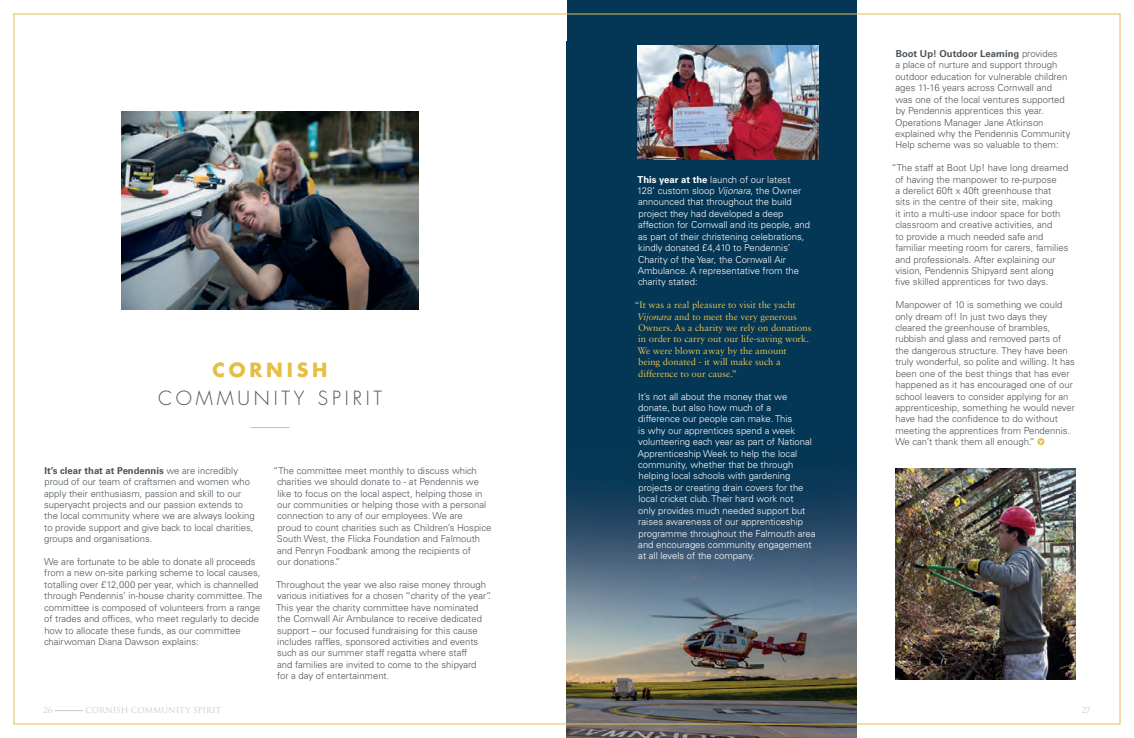
<style>
.page{position:relative;width:1134px;height:738px;background:#fff}
.page>*{position:absolute;margin:0;border:0;box-sizing:border-box;transform-origin:0 0}
.t1{font:300 19px "Futura Std";letter-spacing:.2em;color:#4d545a}
.t2{font:700 19px "Futura Std";letter-spacing:.2em;color:#e5be43}
.t3{font:300 9.5px/11.4px "Univers LT Std";color:#4d545a}
.t4{font:300 9.5px/11.4px "Univers LT Std";color:#fff}
.t5{font:9.5px/11.4px "Sabon LT Std";letter-spacing:-.005em;color:#e4bf52}
.t6{font:8px "Trajan Pro 3";color:#c6cbcf}
.t7{font:8px "Trajan Pro 3";color:#c2c8cc}
.s1{font-weight:700}
.s2{font-style:italic}
</style>
<div class="page">
<div style="left:567px;top:0;width:290px;height:737px;background:#043655"></div>
<img style="left:567px;top:45px;width:290px;height:692px">
<img style="left:638px;top:45px;width:180px;height:115px">
<img style="left:122px;top:111px;width:296px;height:198px">
<img style="left:895px;top:468px;width:180px;height:211px">
<svg style="left:1037px;top:438px;width:7px;height:7px"></svg>
<svg style="left:1039px;top:440px;width:4px;height:3px"></svg>
<hr style="left:251px;top:427px;width:38px;height:1px;background:#e4bf52">
<h1 class="t2" style="left:213px;top:356px;width:116px">CORNISH</h1>
<h1 class="t1" style="left:158px;top:386px;width:226px">COMMUNITY SPIRIT</h1>
<p class="t3" style="left:44px;top:464px;width:212px"><span class="s1">It’s clear that at Pendennis</span> we are incredibly proud of our team of craftsmen and women who apply their enthusiasm, passion and skill to our superyacht projects and our passion extends to the local community where we are always looking to provide support and give back to local charities, groups and organisations.</p>
<p class="t3" style="left:44px;top:555px;width:220px">We are fortunate to be able to donate all proceeds from a new on-site parking scheme to local causes, totalling over £12,000 per year, which is channelled through Pendennis’ in-house charity committee. The committee is composed of volunteers from a range of trades and offices, who meet regularly to decide how to allocate these funds, as our committee chairwoman Diana Dawson explains:</p>
<p class="t3" style="left:277px;top:464px;width:216px;text-indent:-4px">“The committee meet monthly to discuss which charities we should donate to - at Pendennis we like to focus on the local aspect, helping those in our communities or helping those with a personal connection to any of our employees. We are<br>proud to count charities such as Children’s Hospice South West, the Flicka Foundation and Falmouth and Penryn Foodbank among the recipients of<br>our donations.”</p>
<p class="t3" style="left:276px;top:578px;width:217px">Throughout the year we also raise money through various initiatives for a chosen “charity of the year”.<br>This year the charity committee have nominated the Cornwall Air Ambulance to receive dedicated support – our focused fundraising for this cause includes raffles, sponsored activities and events such as our summer staff regatta where staff<br>and families are invited to come to the shipyard<br>for a day of entertainment.</p>
<p class="t4" style="left:637px;top:173px;width:174px"><span class="s1">This year at the</span> launch of our latest 128’ custom sloop <span class="s2">Vijonara</span>, the Owner announced that throughout the build project they had developed a deep affection for Cornwall and its people, and as part of their christening celebrations, kindly donated £4,410 to Pendennis’ Charity of the Year, the Cornwall Air Ambulance. A representative from the charity stated:</p>
<p class="t5" style="left:634px;top:299px;width:179px">“It was a real pleasure to visit the yacht <span class="s2">Vijonara</span> and to meet the very generous Owners. As a charity we rely on donations in order to carry out our life-saving work.<br>We were blown away by the amount<br>being donated - it will make such a difference to our cause.”</p>
<p class="t4" style="left:638px;top:390px;width:179px">It’s not all about the money that we donate, but also how much of a<br>difference our people can make. This<br>is why our apprentices spend a week volunteering each year as part of National Apprenticeship Week to help the local community, whether that be through helping local schools with gardening projects or creating drain covers for the local cricket club. Their hard work not<br>only provides much needed support but raises awareness of our apprenticeship programme throughout the Falmouth area and encourages community engagement at all levels of the company.</p>
<p class="t3" style="left:895px;top:48px;width:177px"><span class="s1">Boot Up! Outdoor Learning</span> provides<br>a place of nurture and support through outdoor education for vulnerable children ages 11-16 years across Cornwall and was one of the local ventures supported by Pendennis apprentices this year.<br>Operations Manager Jane Atkinson explained why the Pendennis Community Help scheme was so valuable to them:</p>
<p class="t3" style="left:895px;top:162px;width:175px;text-indent:-4px">“The staff at Boot Up! have long dreamed of having the manpower to re-purpose<br>a derelict 60ft x 40ft greenhouse that<br>sits in the centre of their site, making<br>it into a multi-use indoor space for both classroom and creative activities, and<br>to provide a much needed safe and familiar meeting room for carers, families and professionals. After explaining our vision, Pendennis Shipyard sent along five skilled apprentices for two days.</p>
<p class="t3" style="left:895px;top:299px;width:181px">Manpower of 10 is something we could only dream of! In just two days they cleared the greenhouse of brambles, rubbish and glass and removed parts of the dangerous structure. They have been truly wonderful, so polite and willing. It has been one of the best things that has ever happened as it has encouraged one of our school leavers to consider applying for an apprenticeship, something he would never have had the confidence to do without meeting the apprentices from Pendennis.<br>We can’t thank them all enough.”</p>
<p class="t6" style="left:43px;top:704px;width:11px">26</p>
<p class="t6" style="left:86px;top:704px;width:137px">CORNISH COMMUNITY SPIRIT</p>
<p class="t7" style="left:1082px;top:704px;width:10px">27</p>
</div>
